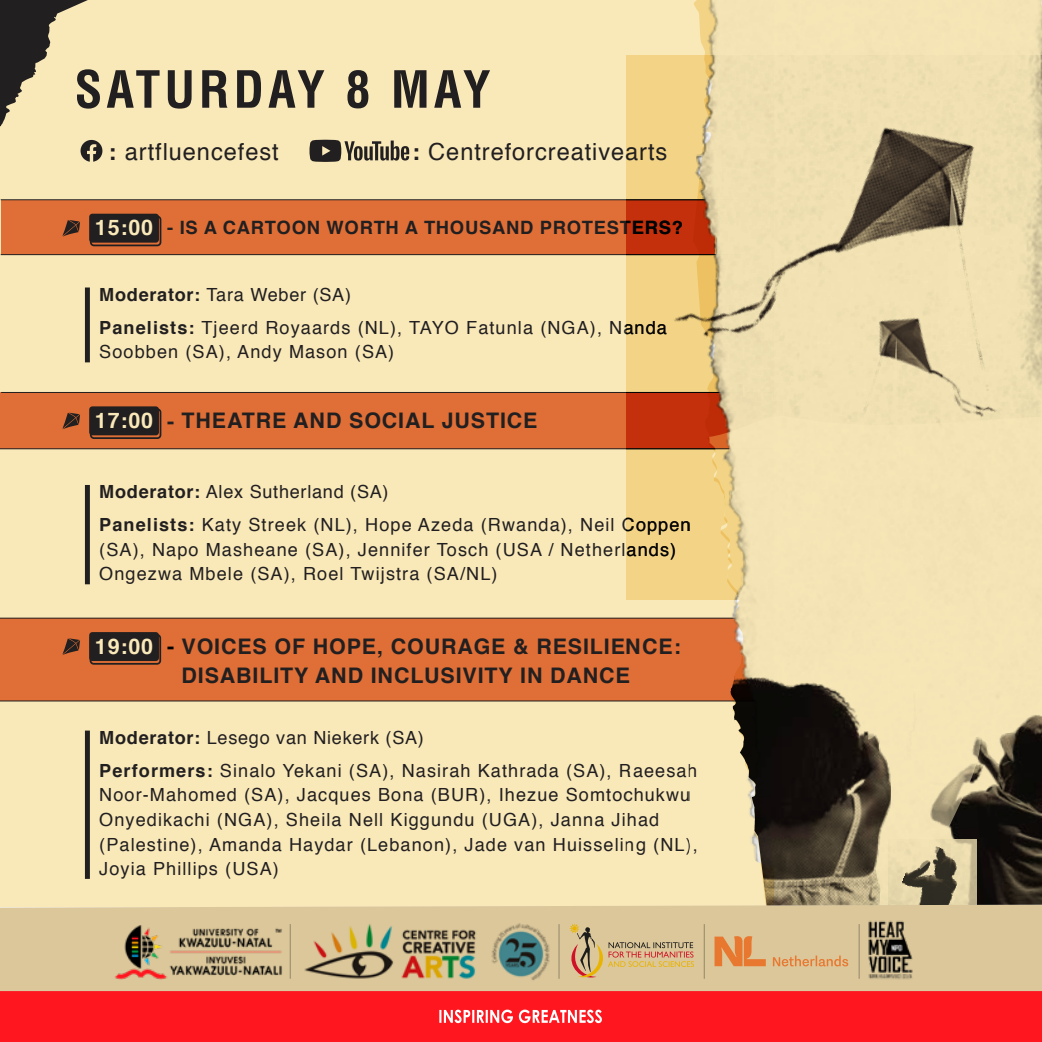
<style>
.page{position:relative;width:1042px;height:1042px;background:#fff}
.page>*{position:absolute;margin:0;border:0;box-sizing:border-box;transform-origin:0 0}
.t1{font:700 condensed 50.05px "Helvetica LT Std";letter-spacing:.08em;color:#221f20}
.t2{font:23.62px "Helvetica";letter-spacing:.04em;color:#221f20}
.t3{font:700 21.53px/28.5px "Helvetica";letter-spacing:.04em;color:#221f20}
.t4{font:700 21.53px "Helvetica";letter-spacing:.04em;color:#f9e9b9}
.t5{font:700 18.38px "Helvetica";letter-spacing:.04em;color:#221f20}
.t6{font:18.03px/24.5px "Helvetica";letter-spacing:.06em;color:#221f20}
.s1{font-weight:700}
.s2{font-size:21.53px;color:#f9e9b9}
.s3{color:#000}
</style>
<div class="page">
<div style="left:0;top:0;width:774px;height:906px;background:#f9e9b9"></div>
<div style="left:0;top:392px;width:761px;height:57px;background:#df6f36"></div>
<div style="left:0;top:618px;width:761px;height:82px;background:#df6f36"></div>
<div style="left:1px;top:200px;width:713px;height:55px;background:#df6f36"></div>
<div style="left:89px;top:214px;width:70px;height:29px;background:#221f20;border-radius:3px"></div>
<div style="left:90px;top:216px;width:71px;height:30px;border:2px solid #221f20;border-radius:3px"></div>
<svg style="left:62px;top:220px;width:18px;height:17px"></svg>
<div style="left:85px;top:287px;width:5px;height:75px;background:#221f20"></div>
<hr style="left:1px;top:254px;width:736px;height:1px;background:#221f20">
<hr style="left:1px;top:199px;width:736px;height:1px;background:#221f20">
<div style="left:89px;top:406px;width:70px;height:29px;background:#221f20;border-radius:3px"></div>
<div style="left:90px;top:408px;width:71px;height:31px;border:2px solid #221f20;border-radius:3px"></div>
<svg style="left:62px;top:413px;width:18px;height:16px"></svg>
<div style="left:85px;top:485px;width:5px;height:99px;background:#221f20"></div>
<hr style="left:0;top:448px;width:772px;height:1px;background:#221f20">
<hr style="left:1px;top:392px;width:771px;height:1px;background:#221f20">
<div style="left:89px;top:632px;width:70px;height:29px;background:#221f20;border-radius:3px"></div>
<div style="left:90px;top:634px;width:71px;height:31px;border:2px solid #221f20;border-radius:3px"></div>
<svg style="left:62px;top:638px;width:18px;height:17px"></svg>
<div style="left:85px;top:730px;width:5px;height:149px;background:#221f20"></div>
<hr style="left:0;top:701px;width:772px;height:1px;background:#221f20">
<hr style="left:0;top:618px;width:772px;height:1px;background:#221f20">
<img style="left:626px;top:56px;width:63px;height:544px">
<svg style="left:0;top:0;width:88px;height:126px"></svg>
<div style="left:0;top:991px;width:1042px;height:50px;background:#ff161f"></div>
<svg style="left:439px;top:1009px;width:163px;height:14px"></svg>
<svg style="left:81px;top:140px;width:21px;height:22px"></svg>
<svg style="left:309px;top:140px;width:100px;height:22px"></svg>
<svg style="left:689px;top:0;width:353px;height:904px;background:#d0bf95"></svg>
<div style="left:0;top:904px;width:1042px;height:87px;background:#dbc79a"></div>
<img style="left:108px;top:915px;width:179px;height:70px">
<hr style="left:290px;top:924px;width:1px;height:54px;background:#b9babb">
<hr style="left:558px;top:924px;width:1px;height:54px;background:#b9babb">
<hr style="left:704px;top:924px;width:1px;height:54px;background:#b9babb">
<svg style="left:714px;top:936px;width:52px;height:30px;background:#e2985b"></svg>
<svg style="left:773px;top:955px;width:75px;height:11px"></svg>
<img style="left:858px;top:918px;width:64px;height:64px">
<hr style="left:858px;top:924px;width:2px;height:54px;background:#b9babb">
<img style="left:298px;top:918px;width:259px;height:66px">
<svg style="left:567px;top:923px;width:127px;height:58px;background:#d1b688"></svg>
<h1 class="t1" style="left:75px;top:58px;width:418px">SATURDAY 8 MAY</h1>
<h2 class="t2" style="left:109px;top:134px;width:172px"><span class="s1">:</span> artfluencefest</h2>
<h2 class="t2" style="left:412px;top:134px;width:257px"><span class="s1">:</span> Centreforcreativearts</h2>
<p class="t5" style="left:95px;top:212px;width:589px"><span class="s2">15:00</span> - IS A CARTOON WORTH A THOUSAND PROTESTERS?</p>
<p class="t6" style="left:99px;top:278px;width:569px;line-height:33.2px"><span class="s1">Moderator:</span> Tara Weber (SA)<br><span class="s1">Panelists:</span> Tjeerd Royaards (NL), TAYO Fatunla (NGA), Nanda</p>
<p class="t6" style="left:99px;top:340px;width:296px">Soobben (SA), Andy Mason (SA)</p>
<p class="t4" style="left:95px;top:403px;width:60px">17:00</p>
<p class="t3" style="left:167px;top:407px;width:372px">- THEATRE AND SOCIAL JUSTICE</p>
<p class="t6" style="left:99px;top:475px;width:593px;line-height:33.2px"><span class="s1">Moderator:</span> Alex Sutherland (SA)<br><span class="s1">Panelists:</span> Katy Streek (NL), Hope Azeda (Rwanda), Neil Coppen</p>
<p class="t6" style="left:99px;top:538px;width:578px">(SA), Napo Masheane (SA), Jennifer Tosch (USA / Netherlands)<br>Ongezwa Mbele (SA), Roel Twijstra (SA/NL)</p>
<p class="t4" style="left:95px;top:628px;width:60px">19:00</p>
<p class="t3" style="left:182px;top:633px;width:501px;text-indent:-14px"><span class="s3">-</span> VOICES OF HOPE, COURAGE &amp; RESILIENCE:<br>DISABILITY AND INCLUSIVITY IN DANCE</p>
<p class="t6" style="left:99px;top:721px;width:600px;line-height:33.2px"><span class="s1">Moderator:</span> Lesego van Niekerk (SA)<br><span class="s1">Performers:</span> Sinalo Yekani (SA), Nasirah Kathrada (SA), Raeesah</p>
<p class="t6" style="left:99px;top:783px;width:600px">Noor-Mahomed (SA), Jacques Bona (BUR), Ihezue Somtochukwu Onyedikachi (NGA), Sheila Nell Kiggundu (UGA), Janna Jihad (Palestine), Amanda Haydar (Lebanon), Jade van Huisseling (NL), Joyia Phillips (USA)</p>
</div>
